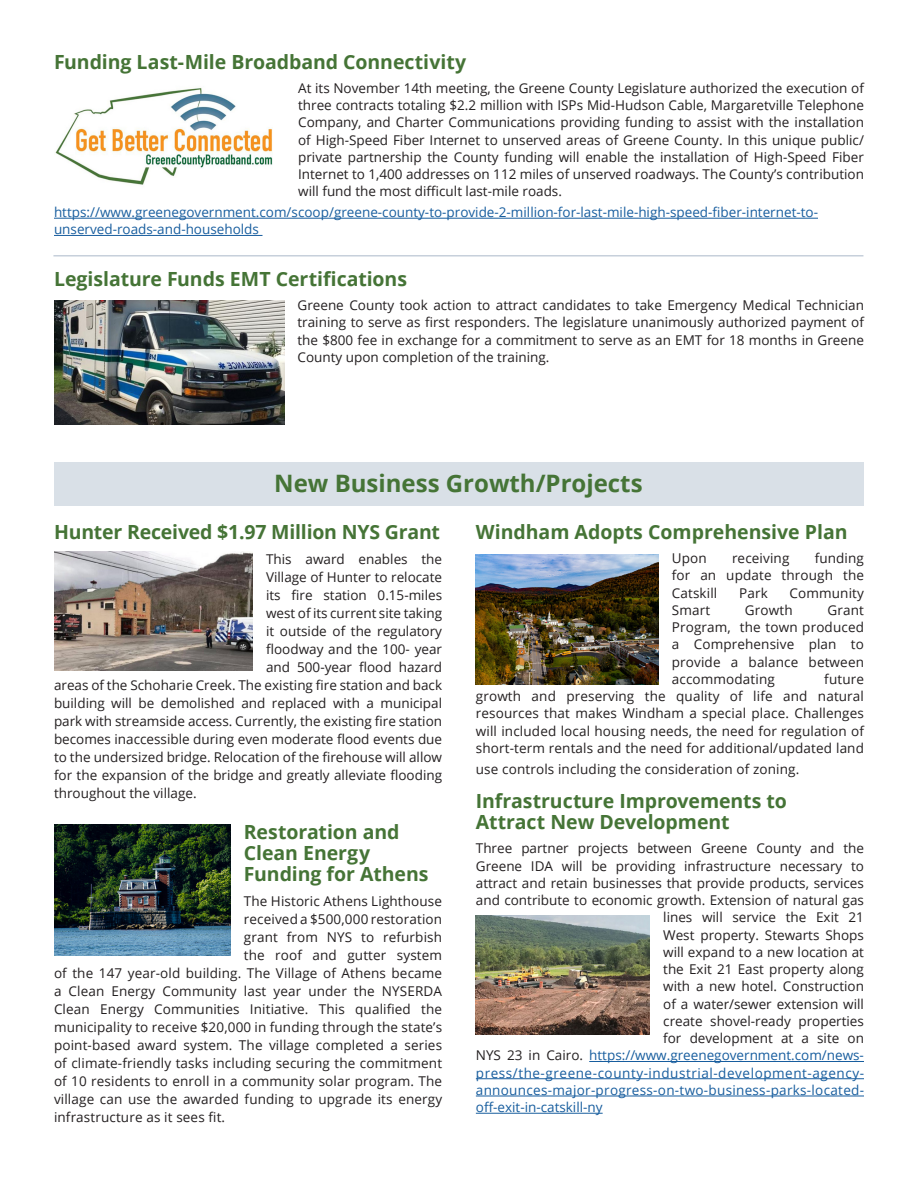
<style>
.page{position:relative;width:918px;height:1188px;background:#fff}
.page>*{position:absolute;margin:0;border:0;box-sizing:border-box;transform-origin:0 0}
.t1{font:700 24px "Open Sans";color:#457436}
.t2{font:700 19.5px/21px "Open Sans";letter-spacing:-.005em;color:#457436}
.t3{font:13.5px/17.2px "Open Sans";color:#231f20;text-align:justify}
.t4{font:13.5px/17.2px "Open Sans";color:#175d9e}
.t5{font:13.5px "Open Sans";letter-spacing:.02em;color:#175d9e}
.t6{font:13.5px "Open Sans";letter-spacing:.04em;color:#175d9e}
.s1{color:#231f20}
</style>
<div class="page">
<hr style="left:54px;top:218px;width:764px;height:1px;background:#175d9e">
<hr style="left:54px;top:235px;width:209px;height:1px;background:#175d9e">
<img style="left:54px;top:301px;width:230px;height:124px">
<div style="left:54px;top:463px;width:810px;height:43px;background:#d9e0e7"></div>
<hr style="left:589px;top:1061px;width:275px;height:1px;background:#175d9e">
<hr style="left:476px;top:1078px;width:388px;height:1px;background:#175d9e">
<hr style="left:476px;top:1096px;width:388px;height:1px;background:#175d9e">
<hr style="left:476px;top:1113px;width:127px;height:1px;background:#175d9e">
<img style="left:54px;top:552px;width:199px;height:119px">
<img style="left:54px;top:825px;width:176px;height:130px">
<img style="left:476px;top:555px;width:182px;height:130px">
<img style="left:476px;top:915px;width:174px;height:120px">
<img style="left:55px;top:88px;width:218px;height:97px">
<hr style="left:53px;top:255px;width:810px;height:2px;background:#c6d0db">
<p class="t2" style="left:54px;top:51px;width:414px">Funding Last-Mile Broadband Connectivity</p>
<p class="t3" style="left:298px;top:79px;width:567px">At its November 14th meeting, the Greene County Legislature authorized the execution of three contracts totaling $2.2 million with ISPs Mid-Hudson Cable, Margaretville Telephone Company, and Charter Communications providing funding to assist with the installation of High-Speed Fiber Internet to unserved areas of Greene County. In this unique public/ private partnership the County funding will enable the installation of High-Speed Fiber Internet to 1,400 addresses on 112 miles of unserved roadways. The County’s contribution will fund the most difficult last-mile roads.</p>
<p class="t4" style="left:54px;top:203px;width:766px">https://www.greenegovernment.com/scoop/greene-county-to-provide-2-million-for-last-mile-high-speed-fiber-internet-to&shy;unserved-roads-and-households</p>
<p class="t2" style="left:54px;top:268px;width:355px">Legislature Funds EMT Certifications</p>
<p class="t3" style="left:298px;top:296px;width:568px">Greene County took action to attract candidates to take Emergency Medical Technician training to serve as first responders. The legislature unanimously authorized payment of the $800 fee in exchange for a commitment to serve as an EMT for 18 months in Greene County upon completion of the training.</p>
<p class="t1" style="left:274px;top:467px;width:370px">New Business Growth/Projects</p>
<p class="t2" style="left:54px;top:521px;width:388px">Hunter Received $1.97 Million NYS Grant</p>
<p class="t3" style="left:266px;top:550px;width:178px">This award enables the</p>
<p class="t3" style="left:266px;top:568px;width:178px">Village of Hunter to relocate</p>
<p class="t3" style="left:266px;top:586px;width:178px">its fire station 0.15-miles</p>
<p class="t3" style="left:266px;top:604px;width:178px">west of its current site taking</p>
<p class="t3" style="left:266px;top:622px;width:178px">it outside of the regulatory</p>
<p class="t3" style="left:266px;top:640px;width:178px">floodway and the 100- year</p>
<p class="t3" style="left:266px;top:658px;width:178px">and 500-year flood hazard</p>
<p class="t3" style="left:54px;top:676px;width:390px">areas of the Schoharie Creek. The existing fire station and back</p>
<p class="t3" style="left:54px;top:694px;width:390px">building will be demolished and replaced with a municipal</p>
<p class="t3" style="left:54px;top:712px;width:390px">park with streamside access. Currently, the existing fire station</p>
<p class="t3" style="left:54px;top:730px;width:390px">becomes inaccessible during even moderate flood events due</p>
<p class="t3" style="left:54px;top:748px;width:390px">to the undersized bridge. Relocation of the firehouse will allow</p>
<p class="t3" style="left:54px;top:766px;width:390px">for the expansion of the bridge and greatly alleviate flooding</p>
<p class="t3" style="left:54px;top:784px;width:144px">throughout the village.</p>
<p class="t2" style="left:244px;top:821px;width:157px">Restoration and</p>
<p class="t2" style="left:244px;top:842px;width:186px">Clean Energy<br>Funding for Athens</p>
<p class="t3" style="left:244px;top:892px;width:200px">The Historic Athens Lighthouse</p>
<p class="t3" style="left:244px;top:910px;width:200px">received a $500,000 restoration</p>
<p class="t3" style="left:244px;top:928px;width:200px">grant from NYS to refurbish</p>
<p class="t3" style="left:244px;top:946px;width:200px">the roof and gutter system</p>
<p class="t3" style="left:54px;top:964px;width:390px">of the 147 year-old building. The Village of Athens became</p>
<p class="t3" style="left:54px;top:982px;width:390px">a Clean Energy Community last year under the NYSERDA</p>
<p class="t3" style="left:54px;top:1000px;width:390px">Clean Energy Communities Initiative. This qualified the</p>
<p class="t3" style="left:54px;top:1018px;width:390px">municipality to receive $20,000 in funding through the state’s</p>
<p class="t3" style="left:54px;top:1036px;width:390px">point-based award system. The village completed a series</p>
<p class="t3" style="left:54px;top:1054px;width:390px">of climate-friendly tasks including securing the commitment</p>
<p class="t3" style="left:54px;top:1072px;width:390px">of 10 residents to enroll in a community solar program. The</p>
<p class="t3" style="left:54px;top:1090px;width:390px">village can use the awarded funding to upgrade its energy</p>
<p class="t3" style="left:54px;top:1108px;width:173px">infrastructure as it sees fit.</p>
<p class="t2" style="left:476px;top:521px;width:373px">Windham Adopts Comprehensive Plan</p>
<p class="t3" style="left:672px;top:549px;width:36px">Upon</p>
<p class="t3" style="left:732px;top:549px;width:59px">receiving</p>
<p class="t3" style="left:672px;top:549px;width:194px;text-indent:143px">funding for an update through the Catskill</p>
<p class="t3" style="left:739px;top:584px;width:30px">Park</p>
<p class="t3" style="left:790px;top:584px;width:76px">Community</p>
<p class="t3" style="left:672px;top:601px;width:40px">Smart</p>
<p class="t3" style="left:745px;top:601px;width:49px">Growth</p>
<p class="t3" style="left:672px;top:601px;width:194px;text-indent:156px">Grant Program, the town produced a Comprehensive plan to provide a balance between accommodating</p>
<p class="t3" style="left:476px;top:670px;width:390px;text-indent:348px">future growth and preserving the quality of life and natural resources that makes Windham a special place. Challenges will included local housing needs, the need for regulation of short-term rentals and the need for additional/updated land</p>
<p class="t3" style="left:476px;top:760px;width:325px">use controls including the consideration of zoning.</p>
<p class="t2" style="left:476px;top:790px;width:313px">Infrastructure Improvements to</p>
<p class="t2" style="left:476px;top:811px;width:255px">Attract New Development</p>
<p class="t3" style="left:476px;top:840px;width:390px">Three partner projects between Greene County and the</p>
<p class="t3" style="left:476px;top:857px;width:390px">Greene IDA will be providing infrastructure necessary to</p>
<p class="t3" style="left:476px;top:874px;width:390px">attract and retain businesses that provide products, services</p>
<p class="t3" style="left:476px;top:891px;width:390px">and contribute to economic growth. Extension of natural gas</p>
<p class="t3" style="left:663px;top:909px;width:202px">lines will service the Exit 21</p>
<p class="t3" style="left:663px;top:926px;width:202px">West property. Stewarts Shops</p>
<p class="t3" style="left:663px;top:943px;width:202px">will expand to a new location at</p>
<p class="t3" style="left:663px;top:960px;width:202px">the Exit 21 East property along</p>
<p class="t3" style="left:663px;top:978px;width:202px">with a new hotel. Construction</p>
<p class="t3" style="left:663px;top:995px;width:202px">of a water/sewer extension will</p>
<p class="t3" style="left:663px;top:1012px;width:202px">create shovel-ready properties</p>
<p class="t3" style="left:663px;top:1029px;width:202px">for development at a site on</p>
<p class="t4" style="left:476px;top:1047px;width:390px"><span class="s1">NYS 23 in Cairo.</span> https://www.greenegovernment.com/news-</p>
<p class="t6" style="left:476px;top:1064px;width:390px">press/the-greene-county-industrial-development-agency-</p>
<p class="t5" style="left:476px;top:1081px;width:390px">announces-major-progress-on-two-business-parks-located-</p>
<p class="t4" style="left:476px;top:1098px;width:128px">off-exit-in-catskill-ny</p>
</div>
